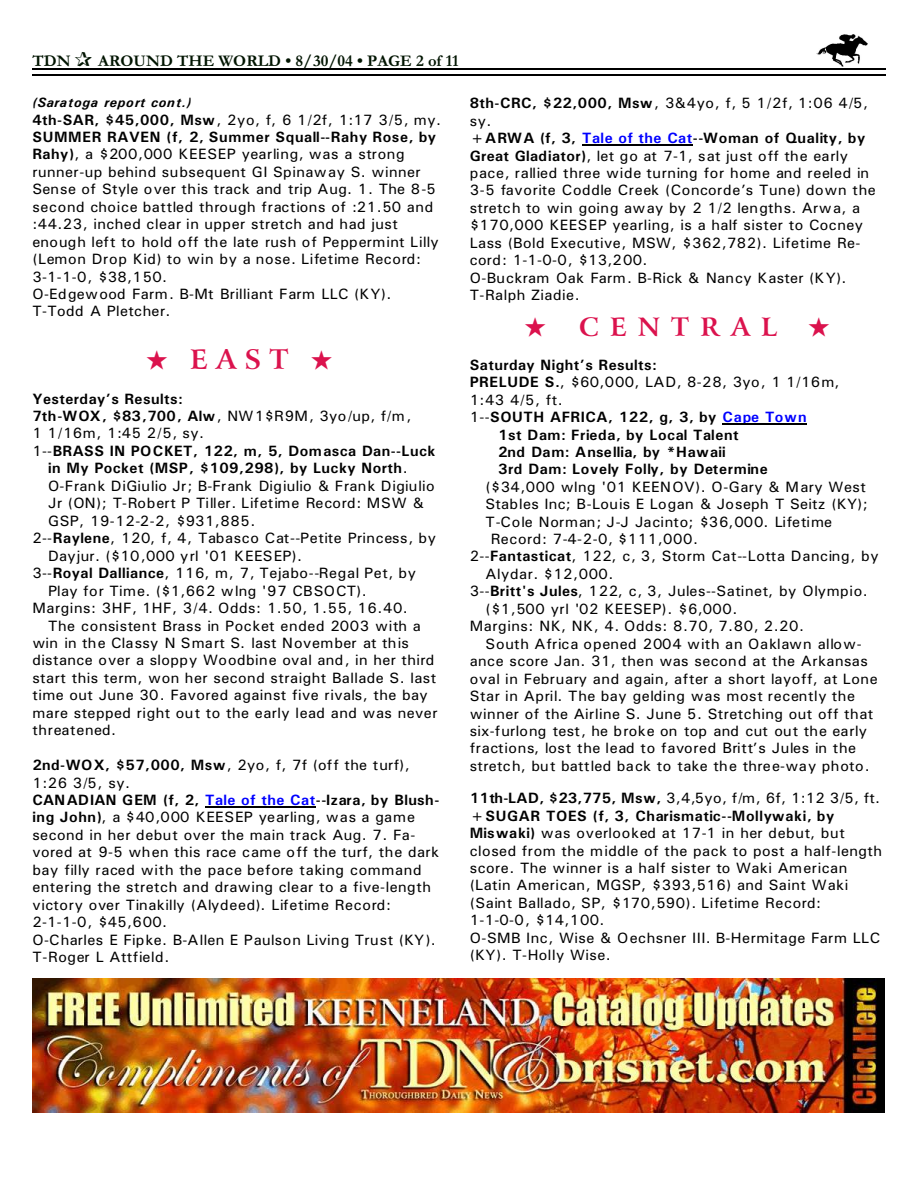
<style>
.page{position:relative;width:918px;height:1188px;background:#fff}
.page>*{position:absolute;margin:0;border:0;box-sizing:border-box;transform-origin:0 0}
.t1{font:700 27px "Arrus BT";color:#db124d}
.t2{font:700 25.5px "Arrus BT";letter-spacing:.43em;color:#db124d}
.t3{font:700 16.5px "Garamond";color:#001400}
.t4{font:15px/17.4px "Univers";letter-spacing:.03em;color:#000}
.t5{font:700 15px "Univers";letter-spacing:.03em;color:#000}
.t6{font:15px "Univers";letter-spacing:.01em;color:#000}
.t7{font:15px "Univers";letter-spacing:.06em;color:#000}
.t8{font:700 15px "Univers";letter-spacing:.01em;color:#000}
.t9{font:italic 700 13.5px "Univers";letter-spacing:.04em;color:#000}
.s1{font-weight:700}
.s2{font-weight:400}
.s3{font-weight:700;color:#00f}
.s4{color:#00f}
</style>
<div class="page">
<img style="left:817px;top:35px;width:51px;height:31px">
<hr style="left:32px;top:68px;width:853px;height:1px;background:#000">
<hr style="left:32px;top:75px;width:853px;height:1px;background:#000">
<img style="left:32px;top:979px;width:852px;height:133px">
<hr style="left:205px;top:807px;width:111px;height:1px;background:#000">
<hr style="left:582px;top:145px;width:111px;height:1px;background:#000">
<hr style="left:722px;top:424px;width:85px;height:1px;background:#000">
<p class="t3" style="left:32px;top:55px;width:40px">TDN</p>
<p class="t3" style="left:98px;top:55px;width:362px">AROUND THE WORLD • 8/30/04 • PAGE 2 of 11</p>
<p class="t9" style="left:32px;top:98px;width:161px">(Saratoga report cont.)</p>
<p class="t4" style="left:32px;top:112px;width:410px"><span class="s1">4th-SAR, $45,000, Msw</span>, 2yo, f, 6 1/2f, 1:17 3/5, my.<br><span class="s1">SUMMER RAVEN (f, 2, Summer Squall--Rahy Rose, by Rahy)</span>, a $200,000 KEESEP yearling, was a strong runner-up behind subsequent GI Spinaway S. winner Sense of Style over this track and trip Aug. 1. The 8-5 second choice battled through fractions of :21.50 and :44.23, inched clear in upper stretch and had just enough left to hold off the late rush of Peppermint Lilly (Lemon Drop Kid) to win by a nose. Lifetime Record:<br>3-1-1-0, $38,150.<br>O-Edgewood Farm. B-Mt Brilliant Farm LLC (KY).<br>T-Todd A Pletcher.</p>
<h1 class="t1" style="left:146px;top:349px;width:188px">★ EAST ★</h1>
<p class="t5" style="left:32px;top:393px;width:152px">Yesterday’s Results:</p>
<p class="t4" style="left:32px;top:408px;width:381px"><span class="s1">7th-WOX, $83,700, Alw</span>, NW1$R9M, 3yo/up, f/m,</p>
<p class="t4" style="left:32px;top:426px;width:173px">1 1/16m, 1:45 2/5, sy.</p>
<p class="t5" style="left:32px;top:446px;width:405px"><span class="s2">1--</span>BRASS IN POCKET, 122, m, 5, Domasca Dan--Luck</p>
<p class="t5" style="left:48px;top:463px;width:361px">in My Pocket (MSP, $109,298), by Lucky North<span class="s2">.</span></p>
<p class="t6" style="left:48px;top:481px;width:388px">O-Frank DiGiulio Jr; B-Frank Digiulio &amp; Frank Digiulio</p>
<p class="t7" style="left:48px;top:498px;width:378px">Jr (ON); T-Robert P Tiller. Lifetime Record: MSW &amp;</p>
<p class="t4" style="left:48px;top:513px;width:209px">GSP, 19-12-2-2, $931,885.</p>
<p class="t4" style="left:32px;top:531px;width:405px">2--<span class="s1">Raylene</span>, 120, f, 4, Tabasco Cat--Petite Princess, by</p>
<p class="t4" style="left:48px;top:548px;width:255px">Dayjur. ($10,000 yrl '01 KEESEP).</p>
<p class="t4" style="left:32px;top:566px;width:385px">3--<span class="s1">Royal Dalliance</span>, 116, m, 7, Tejabo--Regal Pet, by</p>
<p class="t4" style="left:48px;top:583px;width:320px">Play for Time. ($1,662 wlng '97 CBSOCT).</p>
<p class="t4" style="left:32px;top:601px;width:377px">Margins: 3HF, 1HF, 3/4. Odds: 1.50, 1.55, 16.40.</p>
<p class="t4" style="left:48px;top:618px;width:374px">The consistent Brass in Pocket ended 2003 with a</p>
<p class="t6" style="left:32px;top:638px;width:378px">win in the Classy N Smart S. last November at this</p>
<p class="t4" style="left:32px;top:653px;width:404px">distance over a sloppy Woodbine oval and, in her third</p>
<p class="t4" style="left:32px;top:670px;width:406px">start this term, won her second straight Ballade S. last</p>
<p class="t4" style="left:32px;top:688px;width:397px">time out June 30. Favored against five rivals, the bay</p>
<p class="t4" style="left:32px;top:705px;width:407px">mare stepped right out to the early lead and was never</p>
<p class="t4" style="left:32px;top:723px;width:85px">threatened.</p>
<p class="t4" style="left:32px;top:758px;width:408px"><span class="s1">2nd-WOX, $57,000, Msw</span>, 2yo, f, 7f (off the turf), 1:26 3/5, sy.<br><span class="s1">CANADIAN GEM (f, 2,</span> <span class="s3">Tale of the Cat</span><span class="s1">--Izara, by Blush&shy;ing John)</span>, a $40,000 KEESEP yearling, was a game second in her debut over the main track Aug. 7. Fa&shy;vored at 9-5 when this race came off the turf, the dark bay filly raced with the pace before taking command entering the stretch and drawing clear to a five-length victory over Tinakilly (Alydeed). Lifetime Record:<br>2-1-1-0, $45,600.<br>O-Charles E Fipke. B-Allen E Paulson Living Trust (KY).<br>T-Roger L Attfield.</p>
<p class="t4" style="left:470px;top:96px;width:408px"><span class="s1">8th-CRC, $22,000, Msw</span>, 3&amp;4yo, f, 5 1/2f, 1:06 4/5, sy.<br><span class="s1">+ARWA (f, 3,</span> <span class="s3">Tale of the Cat</span><span class="s1">--Woman of Quality, by Great Gladiator)</span>, let go at 7-1, sat just off the early pace, rallied three wide turning for home and reeled in 3-5 favorite Coddle Creek (Concorde’s Tune) down the stretch to win going away by 2 1/2 lengths. Arwa, a $170,000 KEESEP yearling, is a half sister to Cocney Lass (Bold Executive, MSW, $362,782). Lifetime Re&shy;cord: 1-1-0-0, $13,200.<br>O-Buckram Oak Farm. B-Rick &amp; Nancy Kaster (KY).<br>T-Ralph Ziadie.</p>
<h2 class="t2" style="left:525px;top:316px;width:254px">★ CENTRAL</h2>
<p class="t5" style="left:470px;top:360px;width:189px">Saturday Night’s Results:</p>
<p class="t4" style="left:470px;top:375px;width:371px"><span class="s1">PRELUDE S.</span>, $60,000, LAD, 8-28, 3yo, 1 1/16m,</p>
<p class="t4" style="left:470px;top:392px;width:94px">1:43 4/5, ft.</p>
<p class="t5" style="left:470px;top:412px;width:338px"><span class="s2">1--</span>SOUTH AFRICA, 122, g, 3, by <span class="s4">Cape Town</span></p>
<p class="t5" style="left:498px;top:429px;width:242px">1st Dam: Frieda, by Local Talent</p>
<p class="t8" style="left:498px;top:447px;width:229px">2nd Dam: Ansellia, by *Hawaii</p>
<p class="t5" style="left:498px;top:464px;width:271px">3rd Dam: Lovely Folly, by Determine</p>
<p class="t4" style="left:485px;top:479px;width:382px">($34,000 wlng '01 KEENOV). O-Gary &amp; Mary West</p>
<p class="t4" style="left:485px;top:497px;width:384px">Stables Inc; B-Louis E Logan &amp; Joseph T Seitz (KY);</p>
<p class="t7" style="left:485px;top:516px;width:348px">T-Cole Norman; J-J Jacinto; $36,000. Lifetime</p>
<p class="t4" style="left:491px;top:531px;width:209px">Record: 7-4-2-0, $111,000.</p>
<p class="t4" style="left:470px;top:549px;width:410px">2--<span class="s1">Fantasticat</span>, 122, c, 3, Storm Cat--Lotta Dancing, by</p>
<p class="t4" style="left:485px;top:566px;width:130px">Alydar. $12,000.</p>
<p class="t4" style="left:470px;top:584px;width:400px">3--<span class="s1">Britt's Jules</span>, 122, c, 3, Jules--Satinet, by Olympio.</p>
<p class="t4" style="left:485px;top:601px;width:254px">($1,500 yrl '02 KEESEP). $6,000.</p>
<p class="t4" style="left:470px;top:619px;width:336px">Margins: NK, NK, 4. Odds: 8.70, 7.80, 2.20.</p>
<p class="t7" style="left:485px;top:638px;width:378px">South Africa opened 2004 with an Oaklawn allow-</p>
<p class="t4" style="left:470px;top:654px;width:400px">ance score Jan. 31, then was second at the Arkansas</p>
<p class="t4" style="left:470px;top:671px;width:410px">oval in February and again, after a short layoff, at Lone</p>
<p class="t4" style="left:470px;top:689px;width:387px">Star in April. The bay gelding was most recently the</p>
<p class="t4" style="left:470px;top:706px;width:405px">winner of the Airline S. June 5. Stretching out off that</p>
<p class="t6" style="left:470px;top:726px;width:399px">six-furlong test, he broke on top and cut out the early</p>
<p class="t4" style="left:470px;top:741px;width:388px">fractions, lost the lead to favored Britt’s Jules in the</p>
<p class="t4" style="left:470px;top:758px;width:401px">stretch, but battled back to take the three-way photo.</p>
<p class="t4" style="left:470px;top:791px;width:414px"><span class="s1">11th-LAD, $23,775, Msw,</span> 3,4,5yo, f/m, 6f, 1:12 3/5, ft. <span class="s1">+SUGAR TOES (f, 3, Charismatic--Mollywaki, by Miswaki)</span> was overlooked at 17-1 in her debut, but closed from the middle of the pack to post a half-length score. The winner is a half sister to Waki American (Latin American, MGSP, $393,516) and Saint Waki (Saint Ballado, SP, $170,590). Lifetime Record:<br>1-1-0-0, $14,100.<br>O-SMB Inc, Wise &amp; Oechsner III. B-Hermitage Farm LLC (KY). T-Holly Wise.</p>
</div>
